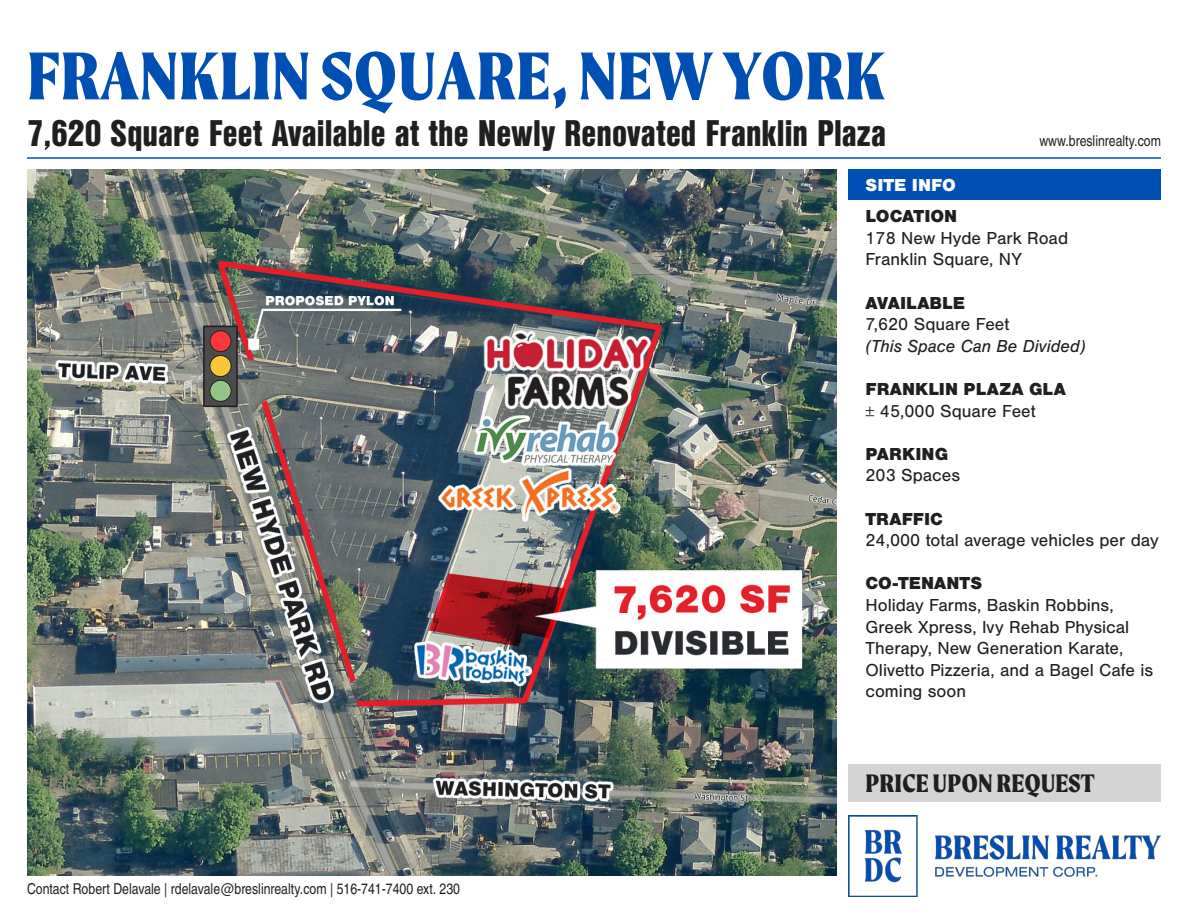
<style>
.page{position:relative;width:1188px;height:918px;background:#fff}
.page>*{position:absolute;margin:0;border:0;box-sizing:border-box;transform-origin:0 0}
.t1{font:800 72px "Moret";color:#0050b3}
.t2{font:900 36px "Nimbus San Con L";color:#1e1f21}
.t3{font:800 27px "Moret";color:#1e1f21}
.t4{font:18px/21.6px "Nimbus San";color:#1e1f21}
.t5{font:900 18px "Nimbus San";color:#1e1f21}
.t6{font:italic 18px "Nimbus San";color:#1e1f21}
.t7{font:900 18px "Nimbus San";color:#fff}
.t8{font:15px "Nimbus San Con L";color:#1e1f21}
</style>
<div class="page">
<div style="left:848px;top:169px;width:313px;height:31px;background:#0050b3"></div>
<div style="left:848px;top:764px;width:313px;height:38px;background:#d4d4d4"></div>
<hr style="left:27px;top:157px;width:1134px;height:2px;background:#0050b3">
<img style="left:27px;top:169px;width:809px;height:707px">
<img style="left:849px;top:816px;width:312px;height:81px">
<p class="t1" style="left:27px;top:33px;width:860px">FRANKLIN SQUARE, NEW YORK</p>
<p class="t2" style="left:27px;top:106px;width:861px">7,620 Square Feet Available at the Newly Renovated Franklin Plaza</p>
<p class="t7" style="left:866px;top:175px;width:92px">SITE INFO</p>
<p class="t8" style="left:1039px;top:130px;width:123px">www.breslinrealty.com</p>
<p class="t5" style="left:866px;top:206px;width:93px">LOCATION</p>
<p class="t4" style="left:866px;top:227px;width:204px">178 New Hyde Park Road</p>
<p class="t4" style="left:866px;top:249px;width:158px">Franklin Square, NY</p>
<p class="t5" style="left:866px;top:292px;width:101px">AVAILABLE</p>
<p class="t4" style="left:866px;top:314px;width:145px">7,620 Square Feet</p>
<p class="t6" style="left:866px;top:336px;width:222px">(This Space Can Be Divided)</p>
<p class="t5" style="left:866px;top:379px;width:202px">FRANKLIN PLAZA GLA</p>
<p class="t4" style="left:866px;top:400px;width:172px">± 45,000 Square Feet</p>
<p class="t5" style="left:866px;top:444px;width:84px">PARKING</p>
<p class="t4" style="left:866px;top:465px;width:96px">203 Spaces</p>
<p class="t5" style="left:866px;top:508px;width:79px">TRAFFIC</p>
<p class="t4" style="left:866px;top:530px;width:295px">24,000 total average vehicles per day</p>
<p class="t5" style="left:866px;top:573px;width:118px">CO-TENANTS</p>
<p class="t4" style="left:866px;top:595px;width:289px">Holiday Farms, Baskin Robbins,<br>Greek Xpress, Ivy Rehab Physical<br>Therapy, New Generation Karate,<br>Olivetto Pizzeria, and a Bagel Cafe is coming soon</p>
<p class="t8" style="left:27px;top:878px;width:435px">Contact Robert Delavale | rdelavale@breslinrealty.com | 516-741-7400 ext. 230</p>
<p class="t3" style="left:866px;top:767px;width:231px">PRICE UPON REQUEST</p>
</div>
